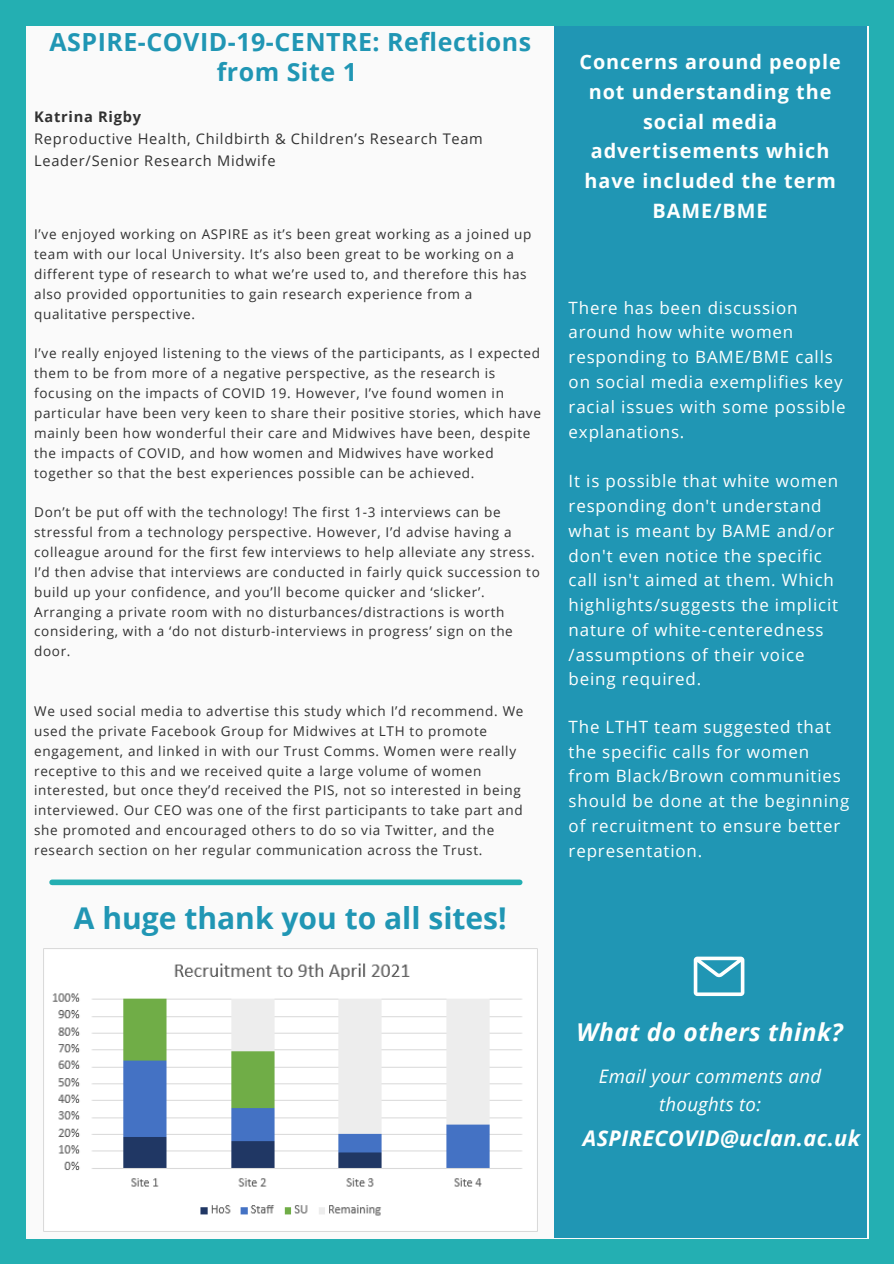
<style>
.page{position:relative;width:894px;height:1264px;background:#fff}
.page>*{position:absolute;margin:0;border:0;box-sizing:border-box;transform-origin:0 0}
.t1{font:700 30px "Open Sans";color:#2096b4}
.t2{font:700 24.9px/30.5px "Open Sans";letter-spacing:.02em;color:#2096b4;text-align:center}
.t3{font:italic 700 24.45px "Open Sans";letter-spacing:.02em;color:#fefffe}
.t4{font:italic 700 21.6px "Open Sans";letter-spacing:.02em;color:#fefffe}
.t5{font:700 19.8px/29.7px "Open Sans";letter-spacing:.05em;color:#fefffe;text-align:center}
.t6{font:italic 18.6px/27.8px "Open Sans";letter-spacing:.02em;color:#fefffe;text-align:center}
.t7{font:16.95px/24.8px "Open Sans";letter-spacing:.05em;color:#fefffe}
.t8{font:14.55px/21.9px "Open Sans";letter-spacing:.05em;color:#313131}
.t9{font:700 14.55px "Open Sans";letter-spacing:.05em;color:#313131}
.t10{font:13.5px/19.8px "Open Sans";letter-spacing:.05em;color:#313131}
</style>
<div class="page">
<div style="left:0;top:0;width:893px;height:1263px;background:#24afb2"></div>
<div style="left:26px;top:26px;width:842px;height:1212px;background:#fafafa"></div>
<div style="left:554px;top:26px;width:312px;height:1211px;background:#2096b4"></div>
<svg style="left:693px;top:956px;width:51px;height:40px"></svg>
<div style="left:52px;top:879px;width:467px;height:6px;background:#24afb2"></div>
<img style="left:43px;top:948px;width:495px;height:283px">
<p class="t2" style="left:49px;top:26px;width:483px">ASPIRE-COVID-19-CENTRE: Reflections from Site 1</p>
<p class="t9" style="left:34px;top:106px;width:108px">Katrina Rigby</p>
<p class="t8" style="left:34px;top:127px;width:450px">Reproductive Health, Childbirth &amp; Children’s Research Team<br>Leader/Senior Research Midwife</p>
<p class="t10" style="left:34px;top:224px;width:498px">I’ve enjoyed working on ASPIRE as it’s been great working as a joined up team with our local University. It’s also been great to be working on a different type of research to what we’re used to, and therefore this has also provided opportunities to gain research experience from a qualitative perspective.</p>
<p class="t10" style="left:34px;top:343px;width:508px">I’ve really enjoyed listening to the views of the participants, as I expected them to be from more of a negative perspective, as the research is focusing on the impacts of COVID 19. However, I’ve found women in particular have been very keen to share their positive stories, which have mainly been how wonderful their care and Midwives have been, despite the impacts of COVID, and how women and Midwives have worked together so that the best experiences possible can be achieved.</p>
<p class="t10" style="left:34px;top:502px;width:502px">Don’t be put off with the technology! The first 1-3 interviews can be stressful from a technology perspective. However, I’d advise having a colleague around for the first few interviews to help alleviate any stress.</p>
<p class="t10" style="left:34px;top:561px;width:507px">I’d then advise that interviews are conducted in fairly quick succession to build up your confidence, and you’ll become quicker and ‘slicker’.</p>
<p class="t10" style="left:34px;top:601px;width:480px">Arranging a private room with no disturbances/distractions is worth considering, with a ‘do not disturb-interviews in progress’ sign on the door.</p>
<p class="t10" style="left:34px;top:700px;width:490px">We used social media to advertise this study which I’d recommend. We used the private Facebook Group for Midwives at LTH to promote engagement, and linked in with our Trust Comms. Women were really receptive to this and we received quite a large volume of women interested, but once they’d received the PIS, not so interested in being interviewed. Our CEO was one of the first participants to take part and she promoted and encouraged others to do so via Twitter, and the research section on her regular communication across the Trust.</p>
<p class="t1" style="left:74px;top:896px;width:434px">A huge thank you to all sites!</p>
<p class="t5" style="left:579px;top:46px;width:263px">Concerns around people not understanding the social media advertisements which have included the term<br>BAME/BME</p>
<p class="t7" style="left:568px;top:295px;width:278px">There has been discussion around how white women responding to BAME/BME calls on social media exemplifies key racial issues with some possible explanations.</p>
<p class="t7" style="left:568px;top:468px;width:271px">It is possible that white women responding don't understand what is meant by BAME and/or don't even notice the specific call isn't aimed at them. Which highlights/suggests the implicit nature of white-centeredness /assumptions of their voice being required.</p>
<p class="t7" style="left:568px;top:713px;width:282px">The LTHT team suggested that the specific calls for women from Black/Brown communities should be done at the beginning of recruitment to ensure better representation.</p>
<p class="t3" style="left:576px;top:1014px;width:267px">What do others think?</p>
<p class="t6" style="left:598px;top:1062px;width:224px">Email your comments and thoughts to:</p>
<p class="t4" style="left:582px;top:1122px;width:279px">ASPIRECOVID@uclan.ac.uk</p>
</div>
